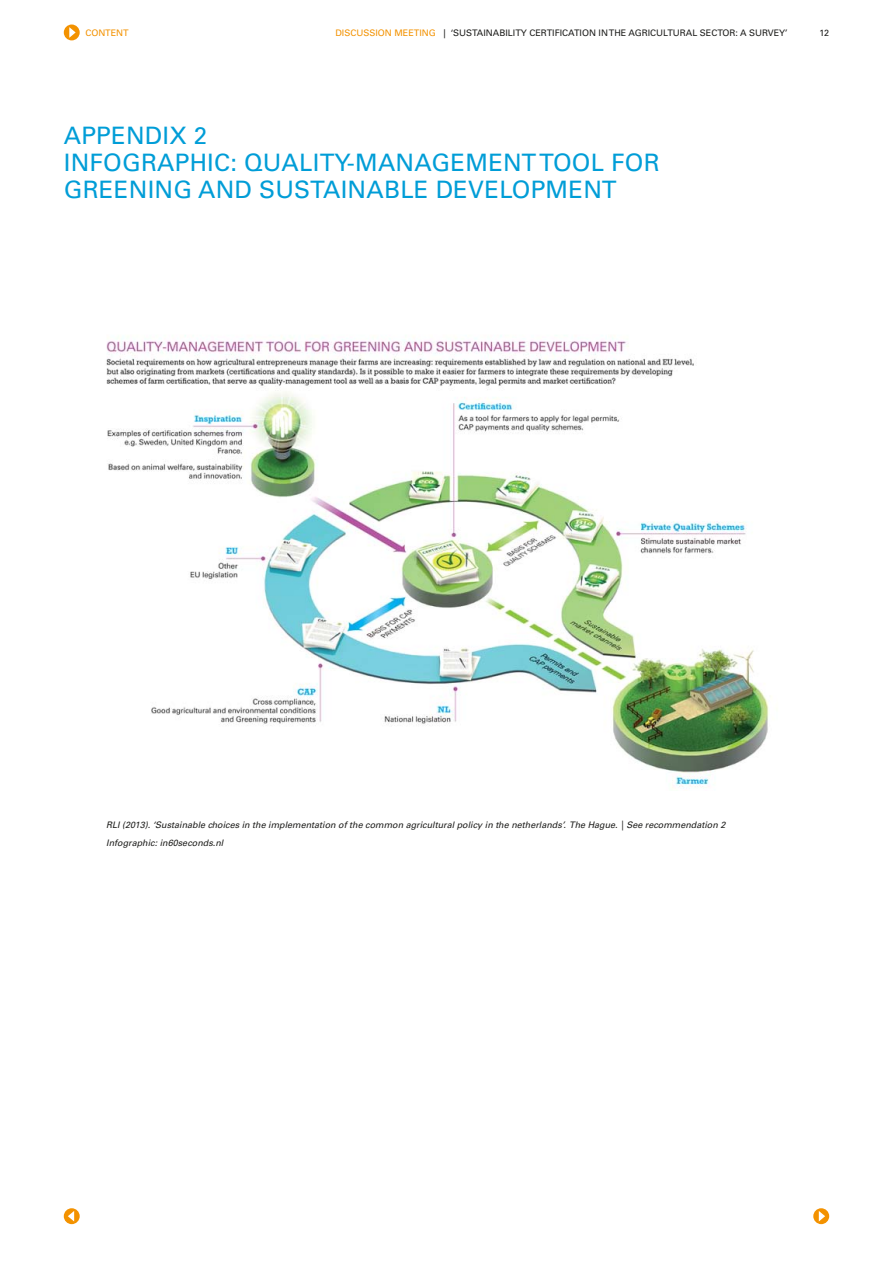
<style>
.page{position:relative;width:893px;height:1263px;background:#fff}
.page>*{position:absolute;margin:0;border:0;box-sizing:border-box;transform-origin:0 0}
.t1{font:24px/27px "Univers LT Std";letter-spacing:.01em;color:#009dd7}
.t2{font:italic 9px/18px "Univers LT Std";color:#1d1d1b}
.t3{font:9px "Univers LT Std";color:#1d1d1b}
.t4{font:9px "Univers LT Std";color:#f39200}
.s1{color:#f39200}
</style>
<div class="page">
<img style="left:106px;top:335px;width:663px;height:453px">
<div style="left:727px;top:310px;width:84px;height:68px;background:#fff"></div>
<div style="left:64px;top:25px;width:16px;height:15px;background:#f39200;border-radius:50%"></div>
<svg style="left:69px;top:27px;width:7px;height:11px"></svg>
<svg style="left:64px;top:1208px;width:16px;height:16px"></svg>
<svg style="left:68px;top:1211px;width:6px;height:10px"></svg>
<svg style="left:813px;top:1208px;width:16px;height:16px"></svg>
<svg style="left:819px;top:1211px;width:6px;height:10px"></svg>
<p class="t4" style="left:85px;top:27px;width:45px">CONTENT</p>
<p class="t3" style="left:335px;top:27px;width:454px"><span class="s1">DISCUSSION MEETING</span> | ‘SUSTAINABILITY CERTIFICATION IN THE AGRICULTURAL SECTOR: A SURVEY’</p>
<p class="t3" style="left:819px;top:27px;width:11px">12</p>
<h1 class="t1" style="left:64px;top:122px;width:145px">APPENDIX 2<br>INFOGRAPHIC</h1>
<h1 class="t1" style="left:64px;top:149px;width:597px;text-indent:167px">: QUALITY-MANAGEMENT TOOL FOR<br>GREENING AND SUSTAINABLE DEVELOPMENT</h1>
<p class="t2" style="left:106px;top:816px;width:621px">RLI (2013). ‘Sustainable choices in the implementation of the common agricultural policy in the netherlands’. The Hague. | See recommendation 2<br>Infographic: in60seconds.nl</p>
</div>
